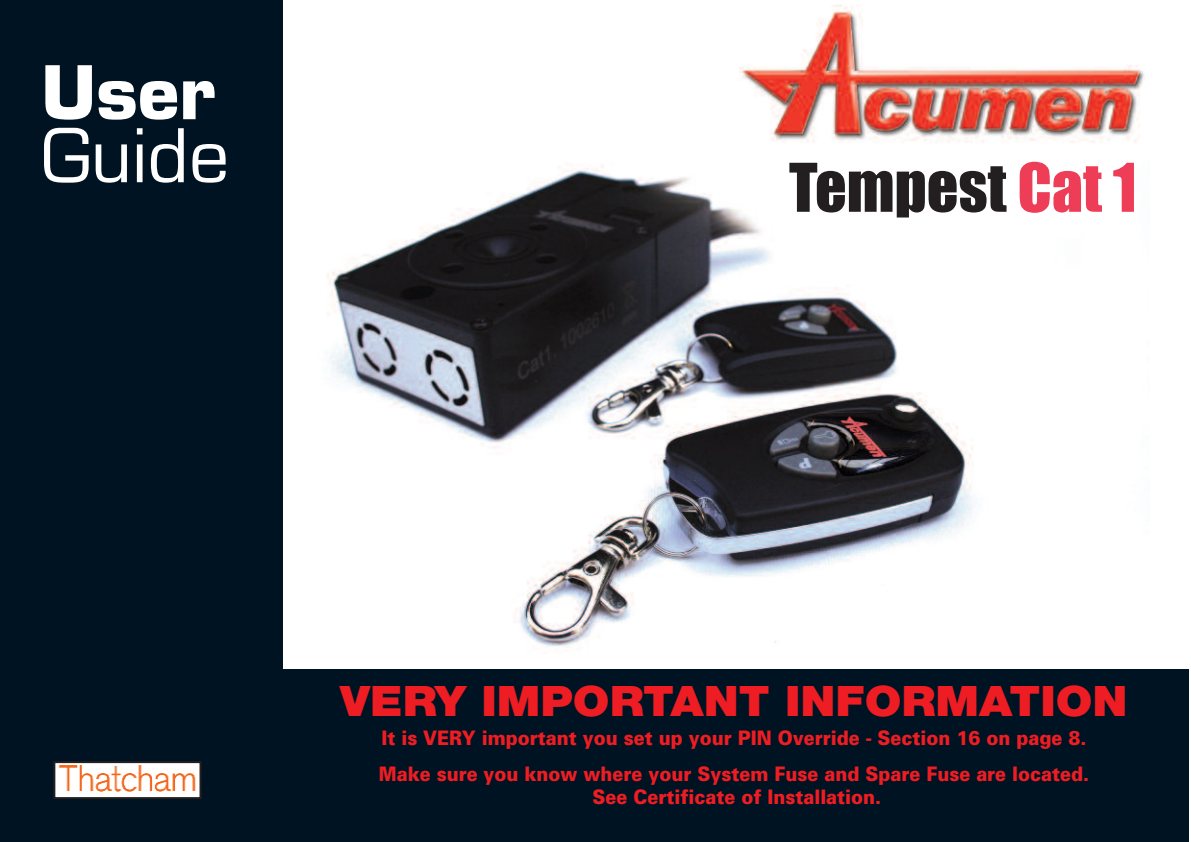
<style>
.page{position:relative;width:1191px;height:842px;background:#fff}
.page>*{position:absolute;margin:0;border:0;box-sizing:border-box;transform-origin:0 0}
.t1{font:72px "Eurostile";color:#fff}
.t2{font:700 72px "Eurostile";color:#fff}
.t3{font:62px "Impact";color:#231f20}
.t4{font:900 42px "Helvetica Neue LT";color:#ee1d23;scale:1.1 1}
.t5{font:900 20px/35.4px "Univers";color:#ee1d23;scale:.9 1}
.s1{color:#ee3d56}
</style>
<div class="page">
<img style="left:282px;top:70px;width:697px;height:599px">
<div style="left:0;top:0;width:282px;height:842px;background:#001322"></div>
<div style="left:282px;top:669px;width:906px;height:173px;background:#001322"></div>
<img style="left:56px;top:764px;width:142px;height:32px">
<div style="left:53px;top:761px;width:148px;height:38px;border:2px solid #231f20"></div>
<img style="left:726px;top:5px;width:419px;height:154px">
<h1 class="t2" style="left:41px;top:65px;width:176px">User</h1>
<h1 class="t1" style="left:41px;top:128px;width:190px">Guide</h1>
<h2 class="t3" style="left:789px;top:149px;width:349px">Tempest <span class="s1">Cat 1</span></h2>
<h3 class="t4" style="left:340px;top:686px;width:717px">VERY IMPORTANT INFORMATION</h3>
<p class="t5" style="left:379px;top:722px;width:791px">It is VERY important you set up your PIN Override - Section 16 on page 8.<br>Make sure you know where your System Fuse and Spare Fuse are located.</p>
<p class="t5" style="left:592px;top:781px;width:322px">See Certificate of Installation.</p>
</div>
